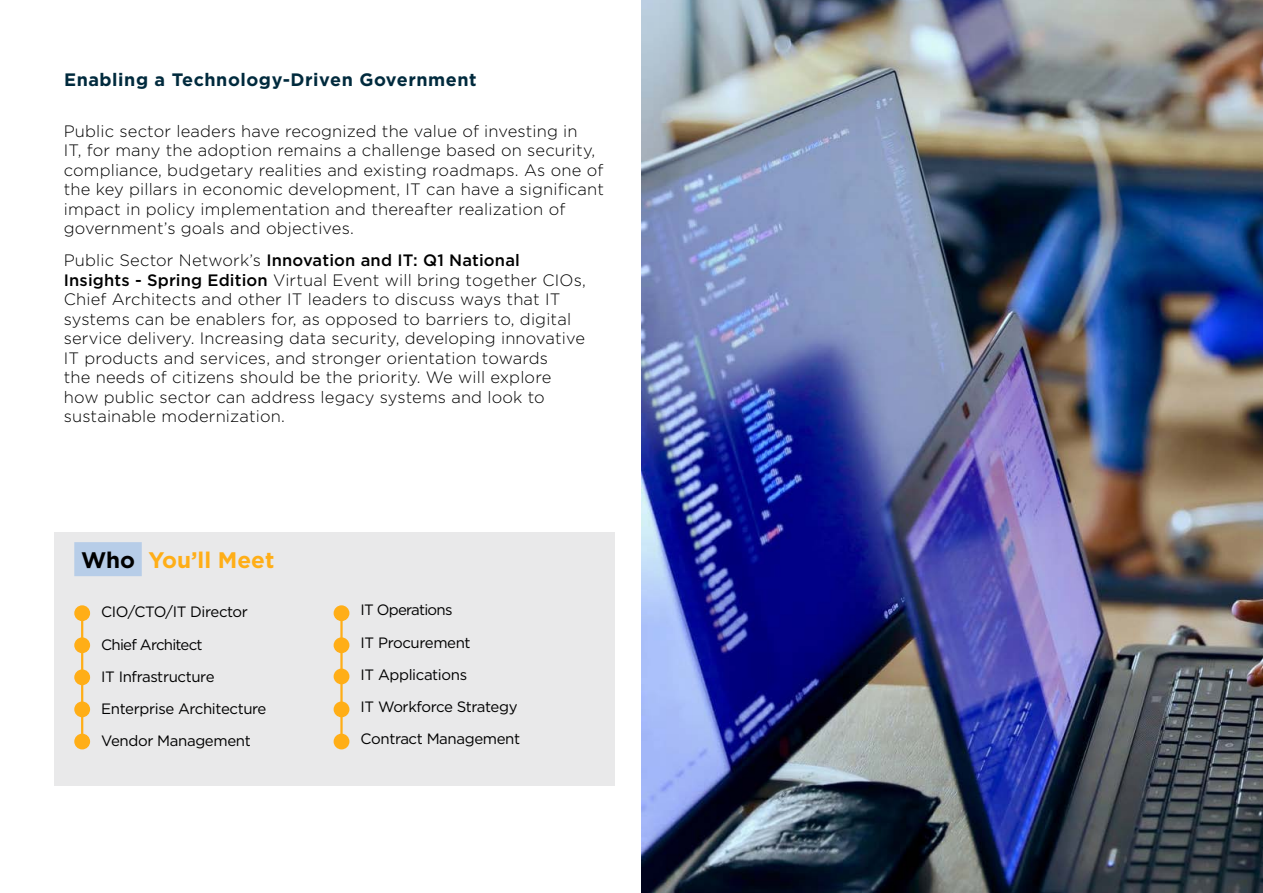
<style>
.page{position:relative;width:1263px;height:893px;background:#fff}
.page>*{position:absolute;margin:0;border:0;box-sizing:border-box;transform-origin:0 0}
.t1{font:700 22.5px "Gotham";color:#ffae17}
.t2{font:700 18px "Gotham";letter-spacing:.03em;color:#002a3d}
.t3{font:300 16.5px/19.5px "Gotham";letter-spacing:.01em;color:#000}
.t4{font:15px/32.2px "Gotham";letter-spacing:-.025em;color:#000}
.s1{font-weight:500}
.s2{color:#000}
</style>
<div class="page">
<img style="left:642px;top:0;width:621px;height:893px">
<div style="left:54px;top:532px;width:560px;height:253px;background:#e9e9ea"></div>
<div style="left:74px;top:542px;width:68px;height:34px;background:#b7cde8"></div>
<svg style="left:74px;top:605px;width:16px;height:16px"></svg>
<div style="left:75px;top:606px;width:14px;height:14px;background:#ffae17;border-radius:50%"></div>
<svg style="left:74px;top:637px;width:16px;height:16px"></svg>
<div style="left:75px;top:638px;width:14px;height:14px;background:#ffae17;border-radius:50%"></div>
<svg style="left:74px;top:669px;width:16px;height:16px"></svg>
<div style="left:75px;top:670px;width:14px;height:14px;background:#ffae17;border-radius:50%"></div>
<hr style="left:81px;top:610px;width:2px;height:131px;background:#ffae17">
<svg style="left:74px;top:701px;width:16px;height:16px"></svg>
<div style="left:75px;top:702px;width:14px;height:14px;background:#ffae17;border-radius:50%"></div>
<svg style="left:74px;top:734px;width:16px;height:15px"></svg>
<div style="left:75px;top:734px;width:14px;height:15px;background:#ffae17;border-radius:50%"></div>
<svg style="left:334px;top:605px;width:15px;height:16px"></svg>
<div style="left:334px;top:606px;width:14px;height:14px;background:#ffae17;border-radius:50%"></div>
<svg style="left:334px;top:637px;width:15px;height:16px"></svg>
<div style="left:334px;top:638px;width:14px;height:14px;background:#ffae17;border-radius:50%"></div>
<div style="left:334px;top:669px;width:15px;height:15px;background:#ffae17;border-radius:50%"></div>
<div style="left:334px;top:669px;width:14px;height:14px;background:#ffae17;border-radius:50%"></div>
<hr style="left:340px;top:610px;width:3px;height:131px;background:#ffae17">
<svg style="left:334px;top:701px;width:15px;height:16px"></svg>
<div style="left:334px;top:702px;width:14px;height:14px;background:#ffae17;border-radius:50%"></div>
<div style="left:334px;top:734px;width:15px;height:15px;background:#ffae17;border-radius:50%"></div>
<div style="left:334px;top:734px;width:14px;height:15px;background:#ffae17;border-radius:50%"></div>
<p class="t2" style="left:64px;top:67px;width:414px">Enabling a Technology-Driven Government</p>
<p class="t3" style="left:64px;top:120px;width:542px">Public sector leaders have recognized the value of investing in<br>IT, for many the adoption remains a challenge based on security, compliance, budgetary realities and existing roadmaps. As one of the key pillars in economic development, IT can have a significant impact in policy implementation and thereafter realization of government’s goals and objectives.</p>
<p class="t3" style="left:64px;top:250px;width:523px">Public Sector Network’s <span class="s1">Innovation and IT: Q1 National Insights - Spring Edition</span> Virtual Event will bring together CIOs, Chief Architects and other IT leaders to discuss ways that IT systems can be enablers for, as opposed to barriers to, digital service delivery. Increasing data security, developing innovative IT products and services, and stronger orientation towards<br>the needs of citizens should be the priority. We will explore how public sector can address legacy systems and look to sustainable modernization.</p>
<h1 class="t1" style="left:81px;top:545px;width:195px"><span class="s2">Who</span> You’ll Meet</h1>
<p class="t4" style="left:101px;top:595px;width:167px">CIO/CTO/IT Director<br>Chief Architect<br>IT Infrastructure<br>Enterprise Architecture<br>Vendor Management</p>
<p class="t4" style="left:361px;top:594px;width:161px">IT Operations<br>IT Procurement<br>IT Applications<br>IT Workforce Strategy<br>Contract Management</p>
</div>
